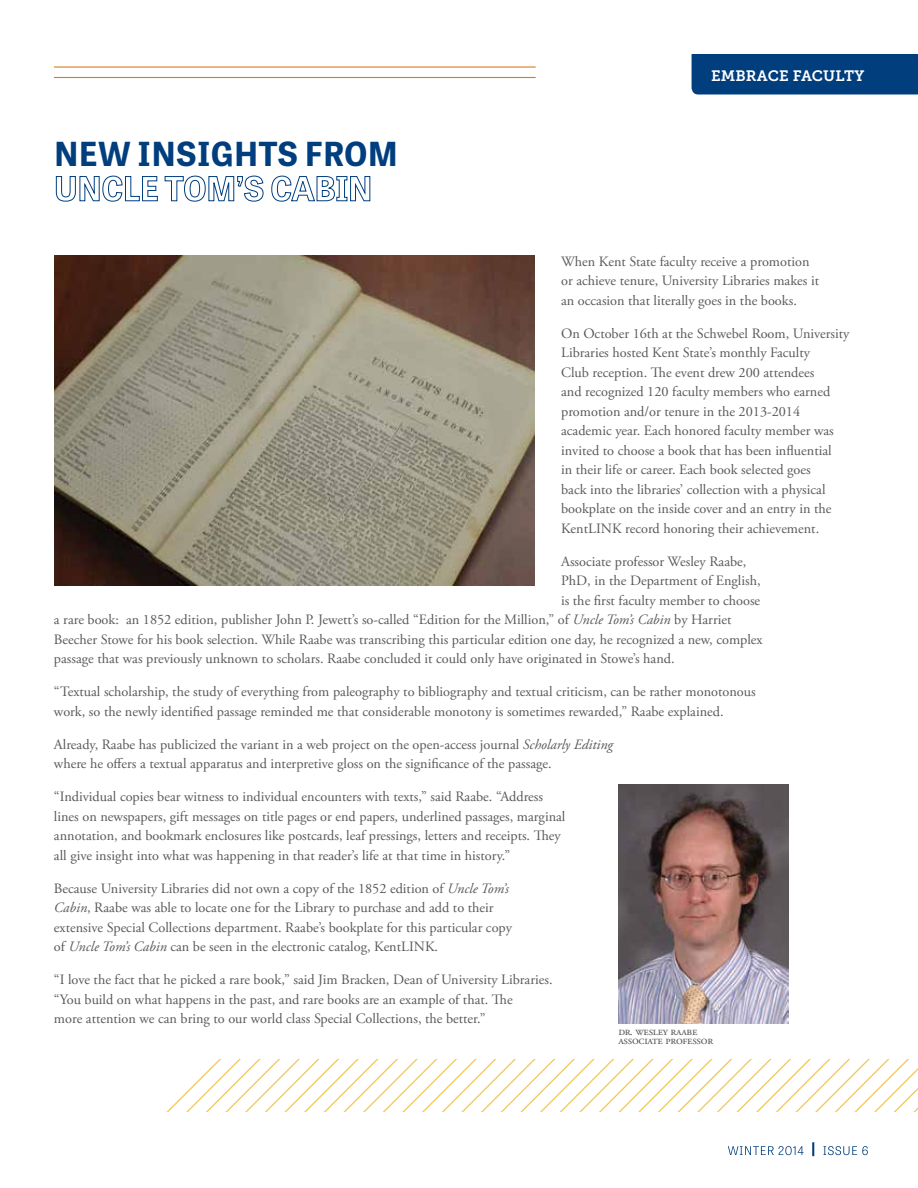
<style>
.page{position:relative;width:918px;height:1188px;background:#fff}
.page>*{position:absolute;margin:0;border:0;box-sizing:border-box;transform-origin:0 0}
.t1{font:700 33px "Tablet Gothic";letter-spacing:.01em;color:#003e7e}
.t2{font:15px "Museo Slab 700";letter-spacing:.01em;color:#fff}
.t3{font:14.25px/19.5px "Adobe Garamond Pro";color:#58595b}
.t4{font:12px/9px "Adobe Garamond Pro";letter-spacing:-.02em;color:#58595b}
.s1{font-style:italic}
</style>
<div class="page">
<svg style="left:56px;top:175px;width:102px;height:27px"></svg>
<svg style="left:164px;top:175px;width:100px;height:27px"></svg>
<svg style="left:271px;top:175px;width:100px;height:27px"></svg>
<hr style="left:54px;top:66px;width:482px;height:2px;background:#df7a1c">
<hr style="left:54px;top:77px;width:482px;height:1px;background:#df7a1c">
<div style="left:692px;top:54px;width:226px;height:40px;background:#003e7e"></div>
<svg style="left:728px;top:1142px;width:140px;height:14px"></svg>
<svg style="left:167px;top:1059px;width:751px;height:52px"></svg>
<img style="left:54px;top:255px;width:480px;height:331px">
<img style="left:618px;top:784px;width:171px;height:239px">
<h1 class="t1" style="left:54px;top:130px;width:202px">NEW INSIGHTS</h1>
<h1 class="t1" style="left:305px;top:130px;width:95px">FROM</h1>
<p class="t2" style="left:711px;top:67px;width:155px">EMBRACE FACULTY</p>
<p class="t3" style="left:561px;top:252px;width:259px">When Kent State faculty receive a promotion or achieve tenure, University Libraries makes it an occasion that literally goes in the books.</p>
<p class="t3" style="left:561px;top:324px;width:290px">On October 16th at the Schwebel Room, University Libraries hosted Kent State’s monthly Faculty<br>Club reception. The event drew 200 attendees<br>and recognized 120 faculty members who earned promotion and/or tenure in the 2013-2014 academic year. Each honored faculty member was invited to choose a book that has been influential<br>in their life or career. Each book selected goes<br>back into the libraries’ collection with a physical bookplate on the inside cover and an entry in the KentLINK record honoring their achievement.</p>
<p class="t3" style="left:561px;top:552px;width:187px">Associate professor Wesley Raabe,</p>
<p class="t3" style="left:561px;top:571px;width:201px">PhD, in the Department of English,</p>
<p class="t3" style="left:561px;top:591px;width:201px">is the first faculty member to choose</p>
<p class="t3" style="left:54px;top:610px;width:679px">a rare book: an 1852 edition, publisher John P. Jewett’s so-called “Edition for the Million,” of <span class="s1">Uncle Tom’s Cabin</span> by Harriet</p>
<p class="t3" style="left:54px;top:630px;width:710px">Beecher Stowe for his book selection. While Raabe was transcribing this particular edition one day, he recognized a new, complex</p>
<p class="t3" style="left:54px;top:649px;width:622px">passage that was previously unknown to scholars. Raabe concluded it could only have originated in Stowe’s hand.</p>
<p class="t3" style="left:54px;top:682px;width:703px">“Textual scholarship, the study of everything from paleography to bibliography and textual criticism, can be rather monotonous work, so the newly identified passage reminded me that considerable monotony is sometimes rewarded,” Raabe explained.</p>
<p class="t3" style="left:54px;top:735px;width:561px">Already, Raabe has publicized the variant in a web project on the open-access journal <span class="s1">Scholarly Editing </span>where he offers a textual apparatus and interpretive gloss on the significance of the passage.</p>
<p class="t3" style="left:54px;top:787px;width:513px">“Individual copies bear witness to individual encounters with texts,” said Raabe. “Address lines on newspapers, gift messages on title pages or end papers, underlined passages, marginal annotation, and bookmark enclosures like postcards, leaf pressings, letters and receipts. They all give insight into what was happening in that reader’s life at that time in history.”</p>
<p class="t3" style="left:54px;top:879px;width:460px">Because University Libraries did not own a copy of the 1852 edition of <span class="s1">Uncle Tom’s Cabin</span>, Raabe was able to locate one for the Library to purchase and add to their extensive Special Collections department. Raabe’s bookplate for this particular copy of <span class="s1">Uncle Tom’s Cabin</span> can be seen in the electronic catalog, KentLINK.</p>
<p class="t3" style="left:54px;top:970px;width:500px">“I love the fact that he picked a rare book,” said Jim Bracken, Dean of University Libraries. “You build on what happens in the past, and rare books are an example of that. The<br>more attention we can bring to our world class Special Collections, the better.”</p>
<p class="t4" style="left:618px;top:1027px;width:96px">dr. wesley raabe associate professor</p>
</div>
